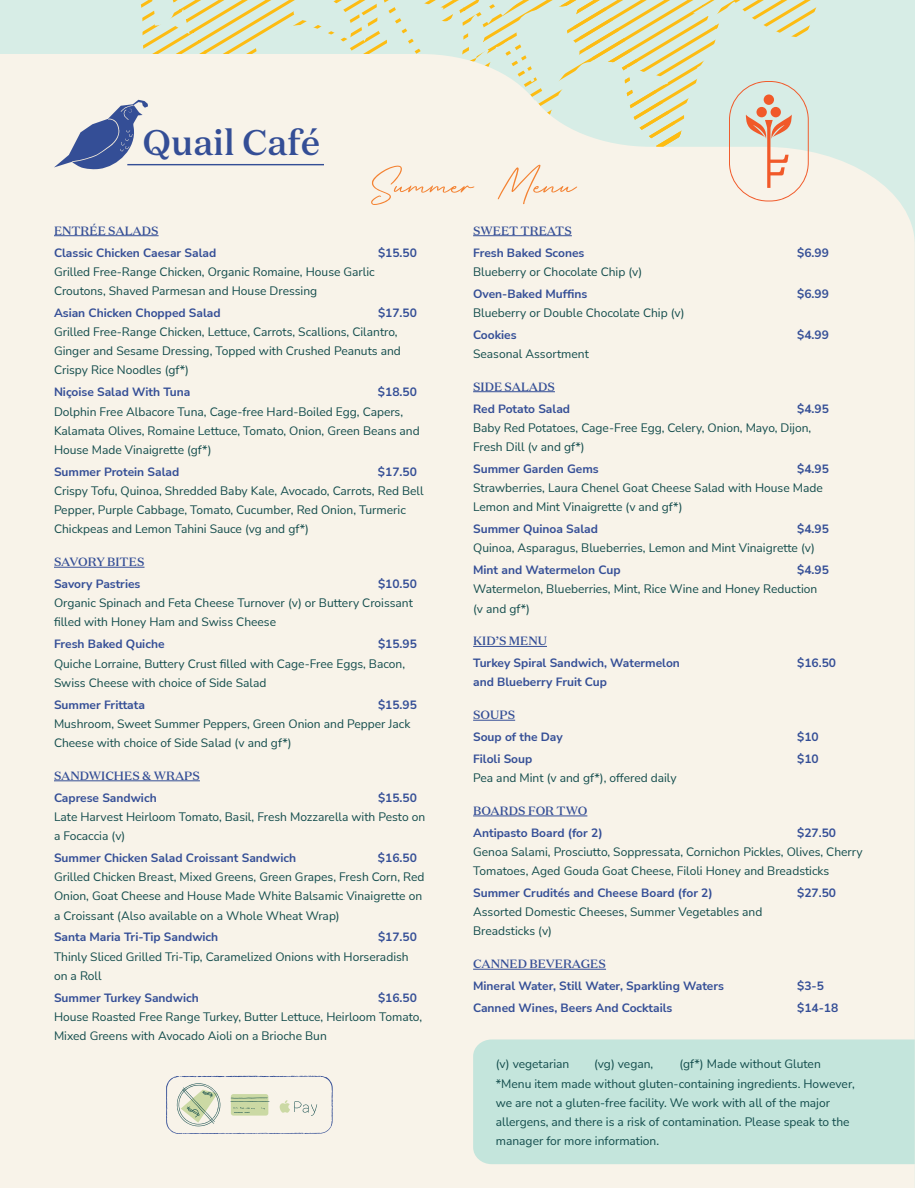
<style>
.page{position:relative;width:918px;height:1188px;background:#fff}
.page>*{position:absolute;margin:0;border:0;box-sizing:border-box;transform-origin:0 0}
.t1{font:54px "Retro Signature";letter-spacing:-.005em;color:#f48232}
.t2{font:500 35.7px "Domaine Text";color:#344e96}
.t3{font:12px/19.2px "Nunito Sans";color:#114b4b}
.t4{font:700 12px "Nunito Sans";color:#344e96}
.t5{font:500 12px "Domaine Text";color:#344e96}
</style>
<div class="page">
<svg style="left:16px;top:0;width:386px;height:54px;background:#dae7cf"></svg>
<svg style="left:402px;top:0;width:244px;height:54px;background:#dce6c8"></svg>
<svg style="left:646px;top:0;width:80px;height:54px;background:#dee2b8"></svg>
<div style="left:0;top:54px;width:915px;height:1134px;background:#f8f3e9"></div>
<div style="left:473px;top:1039px;width:442px;height:125px;background:#c4e5dc"></div>
<svg style="left:729px;top:81px;width:80px;height:120px;background:#e7dacc"></svg>
<svg style="left:54px;top:100px;width:94px;height:69px;background:#a4acc5"></svg>
<hr style="left:127px;top:164px;width:197px;height:1px;background:#344e96">
<svg style="left:166px;top:1076px;width:167px;height:58px;background:#e3e4d7"></svg>
<hr style="left:473px;top:235px;width:99px;height:1px;background:#344e96">
<hr style="left:473px;top:391px;width:82px;height:1px;background:#344e96">
<hr style="left:473px;top:646px;width:74px;height:1px;background:#344e96">
<hr style="left:473px;top:720px;width:42px;height:1px;background:#344e96">
<hr style="left:473px;top:816px;width:114px;height:1px;background:#344e96">
<hr style="left:473px;top:969px;width:133px;height:1px;background:#344e96">
<hr style="left:54px;top:235px;width:105px;height:1px;background:#344e96">
<hr style="left:54px;top:567px;width:91px;height:1px;background:#344e96">
<hr style="left:54px;top:781px;width:146px;height:1px;background:#344e96">
<h2 class="t2" style="left:143px;top:128px;width:179px">Quail Café</h2>
<h1 class="t1" style="left:370px;top:154px;width:208px">Summer Menu</h1>
<p class="t5" style="left:54px;top:223px;width:106px">ENTRÉE SALADS</p>
<p class="t4" style="left:54px;top:247px;width:164px">Classic Chicken Caesar Salad</p>
<p class="t4" style="left:378px;top:247px;width:40px">$15.50</p>
<p class="t3" style="left:54px;top:263px;width:322px">Grilled Free-Range Chicken, Organic Romaine, House Garlic<br>Croutons, Shaved Parmesan and House Dressing</p>
<p class="t4" style="left:54px;top:307px;width:168px">Asian Chicken Chopped Salad</p>
<p class="t4" style="left:378px;top:307px;width:40px">$17.50</p>
<p class="t3" style="left:54px;top:323px;width:348px">Grilled Free-Range Chicken, Lettuce, Carrots, Scallions, Cilantro,<br>Ginger and Sesame Dressing, Topped with Crushed Peanuts and<br>Crispy Rice Noodles (gf*)</p>
<p class="t4" style="left:54px;top:386px;width:138px">Niçoise Salad With Tuna</p>
<p class="t4" style="left:378px;top:386px;width:40px">$18.50</p>
<p class="t3" style="left:54px;top:403px;width:367px">Dolphin Free Albacore Tuna, Cage-free Hard-Boiled Egg, Capers,<br>Kalamata Olives, Romaine Lettuce, Tomato, Onion, Green Beans and<br>House Made Vinaigrette (gf*)</p>
<p class="t4" style="left:54px;top:466px;width:127px">Summer Protein Salad</p>
<p class="t4" style="left:378px;top:466px;width:40px">$17.50</p>
<p class="t3" style="left:54px;top:482px;width:371px">Crispy Tofu, Quinoa, Shredded Baby Kale, Avocado, Carrots, Red Bell<br>Pepper, Purple Cabbage, Tomato, Cucumber, Red Onion, Turmeric<br>Chickpeas and Lemon Tahini Sauce (vg and gf*)</p>
<p class="t5" style="left:54px;top:555px;width:92px">SAVORY BITES</p>
<p class="t4" style="left:54px;top:578px;width:88px">Savory Pastries</p>
<p class="t4" style="left:378px;top:578px;width:40px">$10.50</p>
<p class="t3" style="left:54px;top:595px;width:360px">Organic Spinach and Feta Cheese Turnover (v) or Buttery Croissant filled with Honey Ham and Swiss Cheese</p>
<p class="t4" style="left:54px;top:638px;width:112px">Fresh Baked Quiche</p>
<p class="t4" style="left:378px;top:638px;width:40px">$15.95</p>
<p class="t3" style="left:54px;top:653px;width:353px">Quiche Lorraine, Buttery Crust filled with Cage-Free Eggs, Bacon,<br>Swiss Cheese with choice of Side Salad</p>
<p class="t4" style="left:54px;top:699px;width:93px">Summer Frittata</p>
<p class="t4" style="left:378px;top:699px;width:40px">$15.95</p>
<p class="t3" style="left:54px;top:715px;width:358px">Mushroom, Sweet Summer Peppers, Green Onion and Pepper Jack<br>Cheese with choice of Side Salad (v and gf*)</p>
<p class="t5" style="left:54px;top:769px;width:147px">SANDWICHES &amp; WRAPS</p>
<p class="t4" style="left:54px;top:792px;width:104px">Caprese Sandwich</p>
<p class="t4" style="left:378px;top:792px;width:40px">$15.50</p>
<p class="t3" style="left:54px;top:808px;width:373px">Late Harvest Heirloom Tomato, Basil, Fresh Mozzarella with Pesto on a Focaccia (v)</p>
<p class="t4" style="left:54px;top:852px;width:244px">Summer Chicken Salad Croissant Sandwich</p>
<p class="t4" style="left:378px;top:852px;width:40px">$16.50</p>
<p class="t3" style="left:54px;top:868px;width:372px">Grilled Chicken Breast, Mixed Greens, Green Grapes, Fresh Corn, Red<br>Onion, Goat Cheese and House Made White Balsamic Vinaigrette on a Croissant (Also available on a Whole Wheat Wrap)</p>
<p class="t4" style="left:54px;top:932px;width:166px">Santa Maria Tri-Tip Sandwich</p>
<p class="t4" style="left:378px;top:932px;width:40px">$17.50</p>
<p class="t3" style="left:54px;top:948px;width:356px">Thinly Sliced Grilled Tri-Tip, Caramelized Onions with Horseradish on a Roll</p>
<p class="t4" style="left:54px;top:992px;width:146px">Summer Turkey Sandwich</p>
<p class="t4" style="left:378px;top:992px;width:40px">$16.50</p>
<p class="t3" style="left:54px;top:1008px;width:370px">House Roasted Free Range Turkey, Butter Lettuce, Heirloom Tomato,<br>Mixed Greens with Avocado Aioli on a Brioche Bun</p>
<p class="t5" style="left:473px;top:223px;width:100px">SWEET TREATS</p>
<p class="t4" style="left:473px;top:247px;width:113px">Fresh Baked Scones</p>
<p class="t4" style="left:797px;top:247px;width:33px">$6.99</p>
<p class="t3" style="left:473px;top:263px;width:171px">Blueberry or Chocolate Chip (v)</p>
<p class="t4" style="left:473px;top:285px;width:116px">Oven-Baked Muffins</p>
<p class="t4" style="left:797px;top:285px;width:33px">$6.99</p>
<p class="t3" style="left:473px;top:304px;width:213px">Blueberry or Double Chocolate Chip (v)</p>
<p class="t4" style="left:473px;top:329px;width:45px">Cookies</p>
<p class="t4" style="left:797px;top:329px;width:33px">$4.99</p>
<p class="t3" style="left:473px;top:345px;width:117px">Seasonal Assortment</p>
<p class="t5" style="left:473px;top:379px;width:83px">SIDE SALADS</p>
<p class="t4" style="left:473px;top:403px;width:98px">Red Potato Salad</p>
<p class="t4" style="left:797px;top:403px;width:33px">$4.95</p>
<p class="t3" style="left:473px;top:419px;width:340px">Baby Red Potatoes, Cage-Free Egg, Celery, Onion, Mayo, Dijon,<br>Fresh Dill (v and gf*)</p>
<p class="t4" style="left:473px;top:463px;width:127px">Summer Garden Gems</p>
<p class="t4" style="left:797px;top:463px;width:33px">$4.95</p>
<p class="t3" style="left:473px;top:479px;width:351px">Strawberries, Laura Chenel Goat Cheese Salad with House Made<br>Lemon and Mint Vinaigrette (v and gf*)</p>
<p class="t4" style="left:473px;top:523px;width:126px">Summer Quinoa Salad</p>
<p class="t4" style="left:797px;top:523px;width:33px">$4.95</p>
<p class="t3" style="left:473px;top:540px;width:343px">Quinoa, Asparagus, Blueberries, Lemon and Mint Vinaigrette (v)</p>
<p class="t4" style="left:473px;top:564px;width:149px">Mint and Watermelon Cup</p>
<p class="t4" style="left:797px;top:564px;width:33px">$4.95</p>
<p class="t3" style="left:473px;top:581px;width:346px">Watermelon, Blueberries, Mint, Rice Wine and Honey Reduction (v and gf*)</p>
<p class="t5" style="left:473px;top:634px;width:75px">KID’S MENU</p>
<p class="t4" style="left:473px;top:657px;width:208px">Turkey Spiral Sandwich, Watermelon</p>
<p class="t4" style="left:797px;top:657px;width:40px">$16.50</p>
<p class="t4" style="left:473px;top:677px;width:135px">and Blueberry Fruit Cup</p>
<p class="t5" style="left:473px;top:708px;width:44px">SOUPS</p>
<p class="t4" style="left:473px;top:731px;width:91px">Soup of the Day</p>
<p class="t4" style="left:797px;top:731px;width:23px">$10</p>
<p class="t4" style="left:473px;top:753px;width:61px">Filoli Soup</p>
<p class="t4" style="left:797px;top:753px;width:23px">$10</p>
<p class="t3" style="left:473px;top:769px;width:205px">Pea and Mint (v and gf*), offered daily</p>
<p class="t5" style="left:473px;top:804px;width:116px">BOARDS FOR TWO</p>
<p class="t4" style="left:473px;top:827px;width:131px">Antipasto Board (for 2)</p>
<p class="t4" style="left:797px;top:827px;width:40px">$27.50</p>
<p class="t3" style="left:473px;top:843px;width:391px">Genoa Salami, Prosciutto, Soppressata, Cornichon Pickles, Olives, Cherry<br>Tomatoes, Aged Gouda Goat Cheese, Filoli Honey and Breadsticks</p>
<p class="t4" style="left:473px;top:887px;width:241px">Summer Crudités and Cheese Board (for 2)</p>
<p class="t4" style="left:797px;top:887px;width:40px">$27.50</p>
<p class="t3" style="left:473px;top:904px;width:291px">Assorted Domestic Cheeses, Summer Vegetables and<br>Breadsticks (v)</p>
<p class="t5" style="left:473px;top:957px;width:134px">CANNED BEVERAGES</p>
<p class="t4" style="left:473px;top:980px;width:252px">Mineral Water, Still Water, Sparkling Waters</p>
<p class="t4" style="left:797px;top:980px;width:28px">$3-5</p>
<p class="t4" style="left:473px;top:1002px;width:201px">Canned Wines, Beers And Cocktails</p>
<p class="t4" style="left:797px;top:1002px;width:43px">$14-18</p>
<p class="t3" style="left:496px;top:1056px;width:360px;text-indent:184px">(gf*) Made without Gluten *Menu item made without gluten-containing ingredients. However, we are not a gluten-free facility. We work with all of the major allergens, and there is a risk of contamination. Please speak to the manager for more information.</p>
<p class="t3" style="left:496px;top:1056px;width:75px">(v) vegetarian</p>
<p class="t3" style="left:594px;top:1056px;width:61px">(vg) vegan,</p>
</div>
